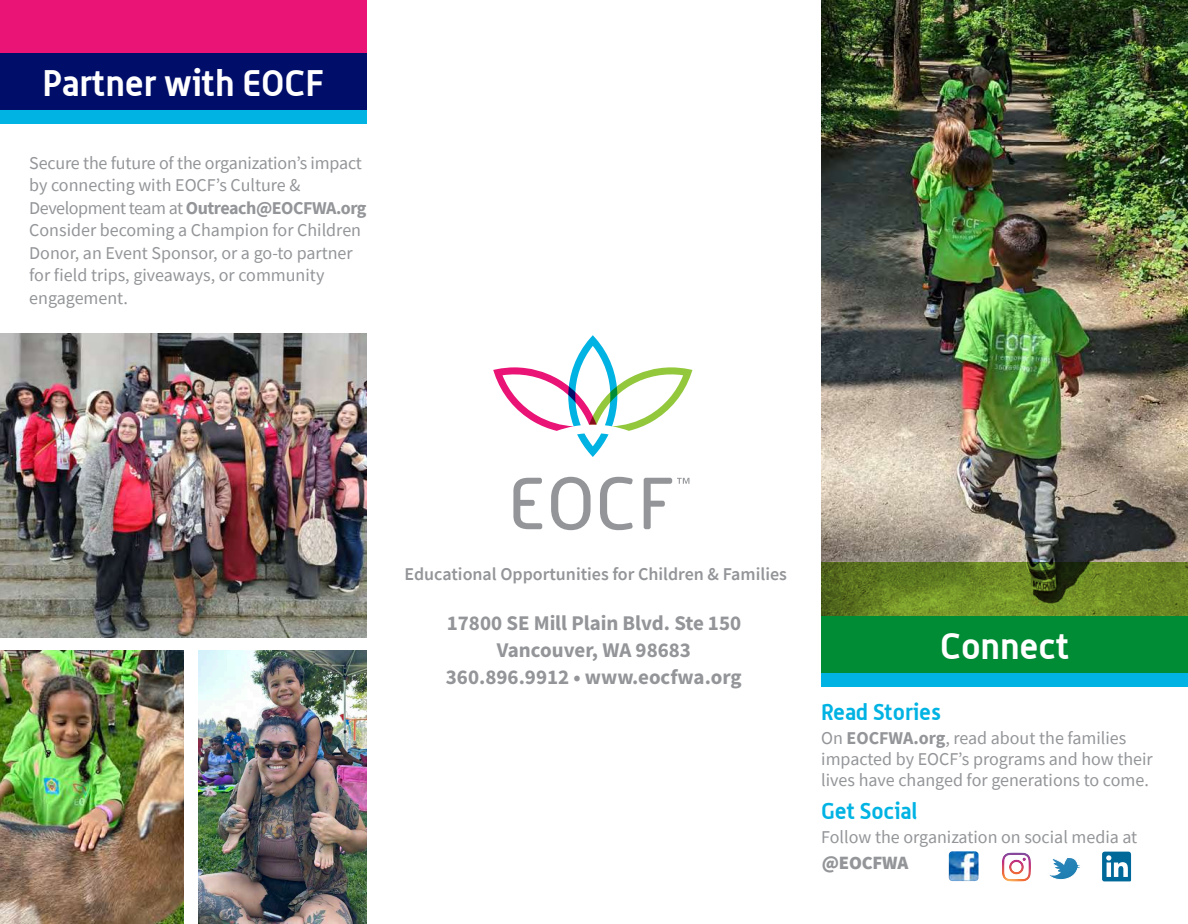
<style>
.page{position:relative;width:1188px;height:924px;background:#fff}
.page>*{position:absolute;margin:0;border:0;box-sizing:border-box;transform-origin:0 0}
.t1{font:700 36px "Alwyn";color:#fff}
.t2{font:700 22.5px "Alwyn";color:#00b3e3}
.t3{font:21px/27px "Source Sans Variable";color:#939598;text-align:center}
.t4{font:900 18.6px "Source Sans Pro";letter-spacing:-.01em;color:#939598}
.t5{font:18px/22.5px "Source Sans Pro";color:#939598}
.t6{font:600 18px "Source Sans Pro";color:#939598}
.s1{font-weight:700}
</style>
<div class="page">
<svg style="left:493px;top:335px;width:199px;height:122px"></svg>
<svg style="left:513px;top:477px;width:29px;height:52px"></svg>
<svg style="left:551px;top:476px;width:40px;height:54px"></svg>
<svg style="left:600px;top:476px;width:33px;height:54px"></svg>
<svg style="left:644px;top:477px;width:45px;height:52px"></svg>
<img style="left:821px;top:0;width:367px;height:562px">
<div style="left:821px;top:615px;width:367px;height:71px;background:#00b3e3"></div>
<svg style="left:821px;top:562px;width:367px;height:110px;background:#31852b"></svg>
<img style="left:949px;top:851px;width:30px;height:29px">
<svg style="left:1049px;top:858px;width:31px;height:22px"></svg>
<svg style="left:1102px;top:851px;width:29px;height:30px"></svg>
<svg style="left:1002px;top:852px;width:29px;height:29px"></svg>
<img style="left:0;top:333px;width:367px;height:304px">
<div style="left:0;top:53px;width:367px;height:71px;background:#00b3e3"></div>
<svg style="left:0;top:0;width:367px;height:110px;background:#70106f"></svg>
<img style="left:198px;top:650px;width:169px;height:273px">
<img style="left:0;top:650px;width:183px;height:273px">
<h1 class="t1" style="left:43px;top:68px;width:283px">Partner with EOCF</h1>
<p class="t5" style="left:29px;top:153px;width:339px">Secure the future of the organization’s impact by connecting with EOCF’s Culture &amp; Development team at <span class="s1">Outreach@EOCFWA org </span>Consider becoming a Champion for Children Donor, an Event Sponsor, or a go-to partner for 昀椀eld trips, giveaways, or community engagement.</p>
<p class="t6" style="left:405px;top:566px;width:384px">Educational Opportunities for Children &amp; Families</p>
<p class="t3" style="left:446px;top:611px;width:297px">17800 SE Mill Plain Blvd. Ste 150<br>Vancouver, WA 98683<br>360.896.9912 • www.eocfwa.org</p>
<h1 class="t1" style="left:940px;top:631px;width:131px">Connect</h1>
<p class="t2" style="left:821px;top:702px;width:121px">Read Stories</p>
<p class="t5" style="left:821px;top:728px;width:333px;line-height:21px">On <span class="s1">EOCFWA org</span>, read about the families impacted by EOCF’s programs and how their lives have changed for generations to come.</p>
<p class="t2" style="left:821px;top:801px;width:97px">Get Social</p>
<p class="t5" style="left:821px;top:826px;width:318px">Follow the organization on social media at</p>
<p class="t4" style="left:822px;top:856px;width:88px">@EOCFWA</p>
</div>
